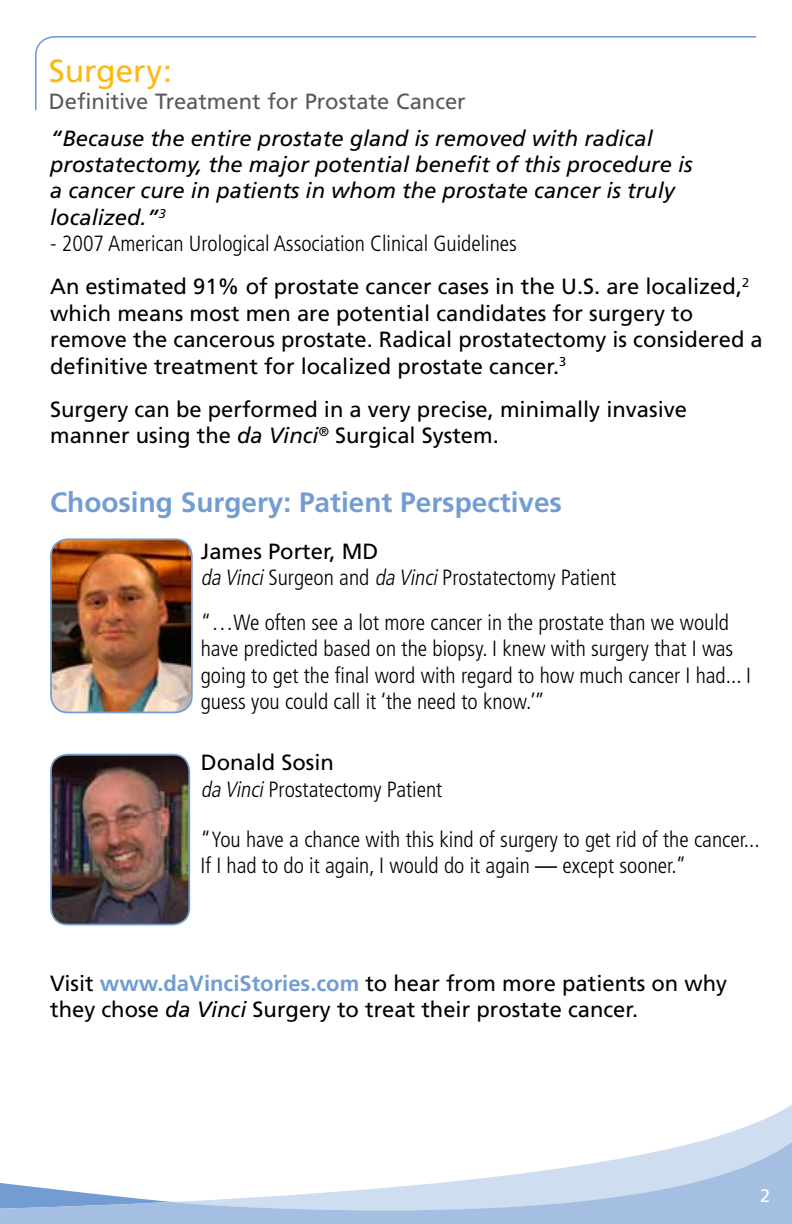
<style>
.page{position:relative;width:792px;height:1224px;background:#fff}
.page>*{position:absolute;margin:0;border:0;box-sizing:border-box;transform-origin:0 0}
.t1{font:32px "Frutiger";letter-spacing:-.005em;color:#fdb913}
.t2{font:700 28px "Frutiger";color:#739dd2}
.t3{font:22px/26.4px "Frutiger";color:#000}
.t4{font:300 condensed 22px/26.4px "Frutiger";color:#000}
.t5{font:italic 22px/26.4px "Frutiger";color:#000}
.t6{font:22px "Frutiger";color:#58595b}
.t7{font:18px "Frutiger";color:#fff}
.s1{font-weight:300;font-stretch:condensed}
.s2{font-style:italic}
.s3{font-weight:400;font-stretch:normal}
.s4{font-weight:700;color:#739dd2}
</style>
<div class="page">
<svg style="left:735px;top:1104px;width:57px;height:27px"></svg>
<svg style="left:0;top:1131px;width:792px;height:93px"></svg>
<svg style="left:35px;top:36px;width:722px;height:75px"></svg>
<img style="left:51px;top:541px;width:141px;height:171px">
<div style="left:50px;top:538px;width:143px;height:175px;border:2px solid #739dd2;border-radius:17px"></div>
<img style="left:51px;top:755px;width:138px;height:170px">
<div style="left:50px;top:754px;width:140px;height:171px;border:2px solid #739dd2;border-radius:17px"></div>
<h1 class="t1" style="left:49px;top:52px;width:125px">Surgery:</h1>
<p class="t6" style="left:49px;top:88px;width:418px">Definitive Treatment for Prostate Cancer</p>
<p class="t5" style="left:50px;top:125px;width:644px">“Because the entire prostate gland is removed with radical prostatectomy, the major potential benefit of this procedure is a cancer cure in patients in whom the prostate cancer is truly localized.”<sup>3</sup></p>
<p class="t3" style="left:50px;top:222px;width:701px;line-height:43.2px"><span class="s1">- 2007 American Urological Association Clinical Guidelines<br></span>An estimated 91% of prostate cancer cases in the U.S. are localized,<sup>2</sup></p>
<p class="t3" style="left:50px;top:300px;width:714px">which means most men are potential candidates for surgery to remove the cancerous prostate. Radical prostatectomy is considered a definitive treatment for localized prostate cancer.<sup>3</sup></p>
<p class="t3" style="left:50px;top:396px;width:638px">Surgery can be performed in a very precise, minimally invasive manner using the <span class="s2">da Vinci</span><sup>®</sup> Surgical System.</p>
<p class="t2" style="left:50px;top:485px;width:513px">Choosing Surgery: Patient Perspectives</p>
<p class="t4" style="left:201px;top:538px;width:417px"><span class="s3">James Porter, MD<br></span><span class="s2">da Vinci</span>Surgeon and <span class="s2">da Vinci</span>Prostatectomy Patient</p>
<p class="t4" style="left:201px;top:609px;width:552px">“…We often see a lot more cancer in the prostate than we would have predicted based on the biopsy. I knew with surgery that I was going to get the final word with regard to how much cancer I had... I guess you could call it ‘the need to know.’”</p>
<p class="t4" style="left:201px;top:750px;width:243px"><span class="s3">Donald Sosin<br></span><span class="s2">da Vinci</span>Prostatectomy Patient</p>
<p class="t4" style="left:201px;top:826px;width:561px">“You have a chance with this kind of surgery to get rid of the cancer...<br>If I had to do it again, I would do it again <span class="s3">—</span> except sooner.”</p>
<p class="t3" style="left:50px;top:970px;width:679px">Visit <span class="s4">www.daVinciStories.com</span> to hear from more patients on why they chose <span class="s2">da Vinci</span> Surgery to treat their prostate cancer.</p>
<p class="t7" style="left:760px;top:1185px;width:12px">2</p>
</div>
